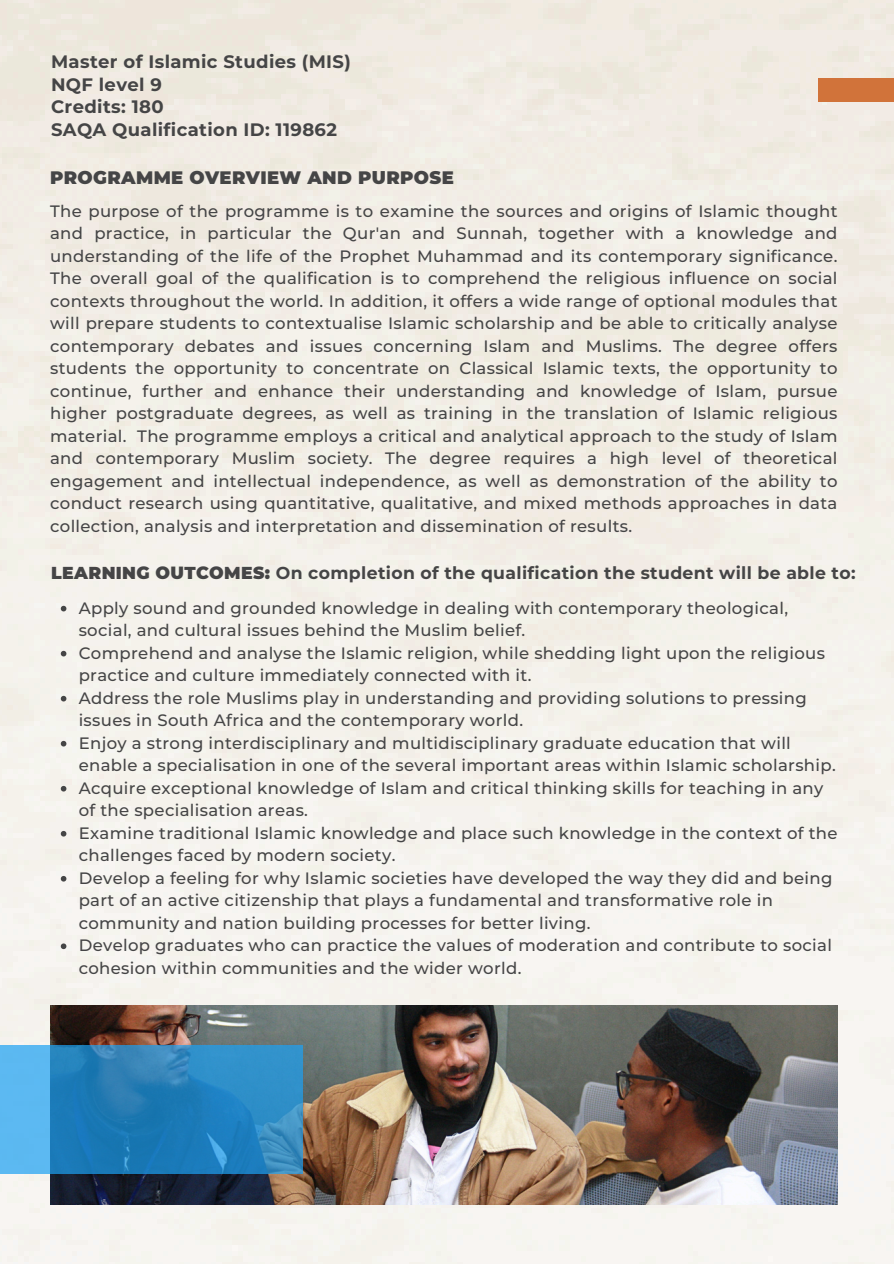
<style>
.page{position:relative;width:894px;height:1264px;background:#fff}
.page>*{position:absolute;margin:0;border:0;box-sizing:border-box;transform-origin:0 0}
.t1{font:700 18px/22.5px "Montserrat";letter-spacing:.02em;color:#454546}
.t2{font:900 18px "Montserrat";letter-spacing:.02em;color:#454546}
.t3{font:700 17.25px "Montserrat";letter-spacing:.02em;color:#454546}
.t4{font:500 16.5px/22.5px "Montserrat";letter-spacing:.02em;color:#454546}
.s1{font-weight:900}
</style>
<div class="page">
<img style="left:0;top:0;width:893px;height:1263px">
<div style="left:818px;top:78px;width:75px;height:24px;background:#d1733a"></div>
<img style="left:50px;top:1005px;width:787px;height:199px">
<svg style="left:0;top:1045px;width:302px;height:129px;background:#2e8bc5"></svg>
<svg style="left:61px;top:606px;width:5px;height:5px"></svg>
<svg style="left:61px;top:651px;width:5px;height:5px"></svg>
<svg style="left:61px;top:696px;width:5px;height:5px"></svg>
<svg style="left:61px;top:741px;width:5px;height:5px"></svg>
<svg style="left:61px;top:786px;width:5px;height:5px"></svg>
<svg style="left:61px;top:831px;width:5px;height:5px"></svg>
<svg style="left:61px;top:876px;width:5px;height:5px"></svg>
<svg style="left:61px;top:943px;width:5px;height:6px"></svg>
<p class="t1" style="left:51px;top:51px;width:301px">Master of Islamic Studies (MIS)<br>NQF level 9<br>Credits: 180<br>SAQA Qualification ID: 119862</p>
<h2 class="t2" style="left:50px;top:166px;width:405px">PROGRAMME OVERVIEW AND PURPOSE</h2>
<h1 class="t4" style="left:50px;top:199px;width:788px;text-align:justify">The purpose of the programme is to examine the sources and origins of Islamic thought and practice, in particular the Qur'an and Sunnah, together with a knowledge and understanding of the life of the Prophet Muhammad and its contemporary significance.<br>The overall goal of the qualification is to comprehend the religious influence on social contexts throughout the world. In addition, it offers a wide range of optional modules that will prepare students to contextualise Islamic scholarship and be able to critically analyse contemporary debates and issues concerning Islam and Muslims. The degree offers students the opportunity to concentrate on Classical Islamic texts, the opportunity to continue, further and enhance their understanding and knowledge of Islam, pursue higher postgraduate degrees, as well as training in the translation of Islamic religious material. The programme employs a critical and analytical approach to the study of Islam and contemporary Muslim society. The degree requires a high level of theoretical engagement and intellectual independence, as well as demonstration of the ability to conduct research using quantitative, qualitative, and mixed methods approaches in data collection, analysis and interpretation and dissemination of results.</h1>
<h2 class="t3" style="left:51px;top:562px;width:805px"><span class="s1">LEARNING OUTCOMES:</span> On completion of the qualification the student will be able to:</h2>
<p class="t4" style="left:79px;top:596px;width:710px">Apply sound and grounded knowledge in dealing with contemporary theological, social, and cultural issues behind the Muslim belief.</p>
<p class="t4" style="left:79px;top:641px;width:747px">Comprehend and analyse the Islamic religion, while shedding light upon the religious practice and culture immediately connected with it.</p>
<p class="t4" style="left:79px;top:686px;width:729px">Address the role Muslims play in understanding and providing solutions to pressing issues in South Africa and the contemporary world.</p>
<p class="t4" style="left:79px;top:731px;width:758px">Enjoy a strong interdisciplinary and multidisciplinary graduate education that will enable a specialisation in one of the several important areas within Islamic scholarship.</p>
<p class="t4" style="left:79px;top:776px;width:746px">Acquire exceptional knowledge of Islam and critical thinking skills for teaching in any of the specialisation areas.</p>
<p class="t4" style="left:79px;top:821px;width:760px">Examine traditional Islamic knowledge and place such knowledge in the context of the challenges faced by modern society.</p>
<p class="t4" style="left:79px;top:866px;width:755px">Develop a feeling for why Islamic societies have developed the way they did and being part of an active citizenship that plays a fundamental and transformative role in community and nation building processes for better living.</p>
<p class="t4" style="left:79px;top:934px;width:754px">Develop graduates who can practice the values of moderation and contribute to social cohesion within communities and the wider world.</p>
</div>
